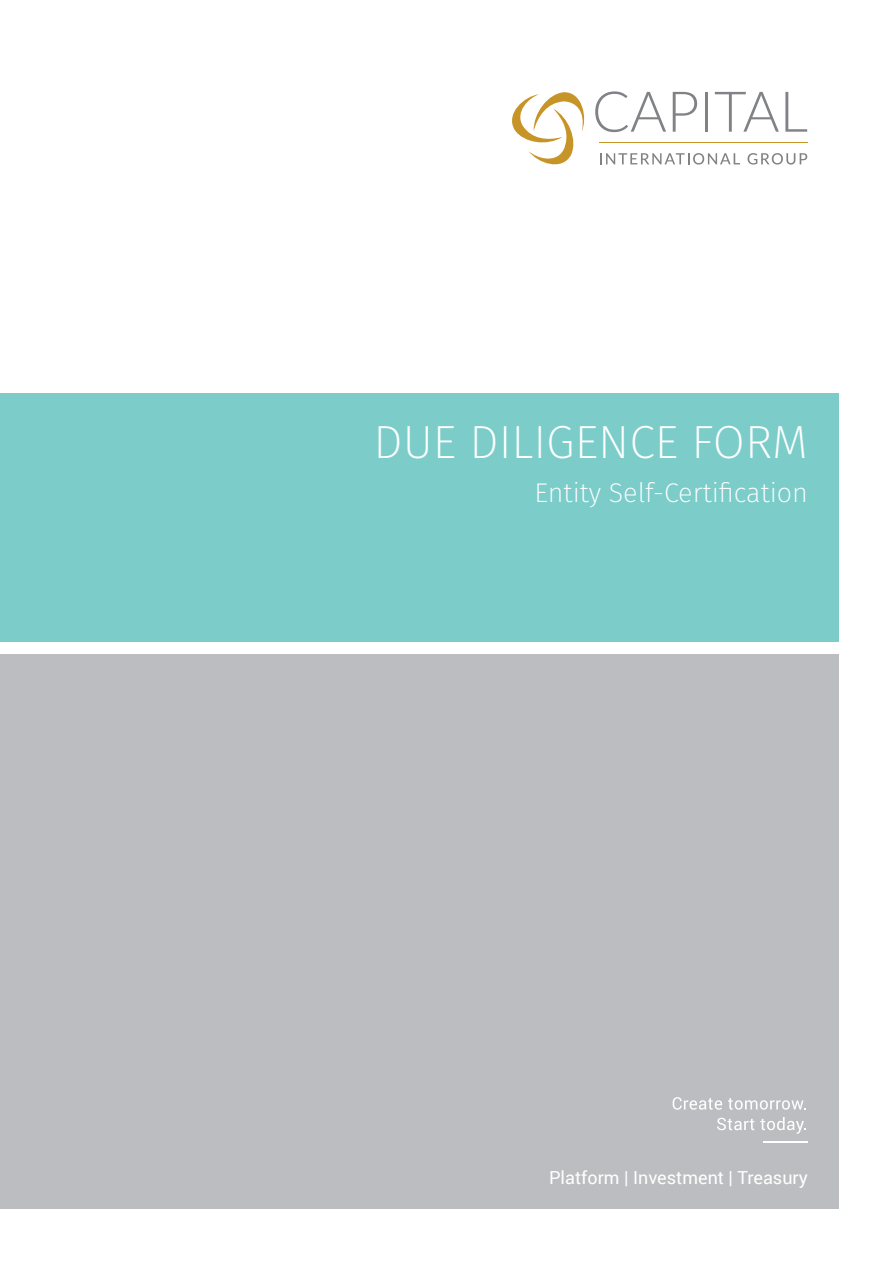
<style>
.page{position:relative;width:893px;height:1263px;background:#fff}
.page>*{position:absolute;margin:0;border:0;box-sizing:border-box;transform-origin:0 0}
.t1{font:200 46.5px "Fira Sans";color:#fff}
.t2{font:200 27px "Fira Sans";color:#fff}
.t3{font:18px "Roboto";color:#fff}
</style>
<div class="page">
<div style="left:0;top:655px;width:839px;height:554px;background:#bcbdc0"></div>
<div style="left:0;top:393px;width:839px;height:249px;background:#7ccdca"></div>
<svg style="left:512px;top:92px;width:73px;height:73px"></svg>
<svg style="left:595px;top:91px;width:71px;height:41px"></svg>
<svg style="left:673px;top:92px;width:24px;height:40px"></svg>
<hr style="left:705px;top:92px;width:3px;height:40px;background:#808285">
<svg style="left:715px;top:92px;width:64px;height:40px"></svg>
<svg style="left:785px;top:92px;width:22px;height:40px"></svg>
<svg style="left:600px;top:153px;width:140px;height:12px"></svg>
<svg style="left:747px;top:153px;width:60px;height:12px"></svg>
<hr style="left:599px;top:142px;width:209px;height:1px;background:#c79428">
<svg style="left:673px;top:1097px;width:49px;height:13px"></svg>
<svg style="left:728px;top:1098px;width:78px;height:12px"></svg>
<svg style="left:717px;top:1118px;width:37px;height:12px"></svg>
<svg style="left:760px;top:1117px;width:46px;height:17px"></svg>
<hr style="left:764px;top:1141px;width:44px;height:2px;background:#fff">
<h1 class="t1" style="left:373px;top:409px;width:436px">DUE DILIGENCE FORM</h1>
<h2 class="t2" style="left:535px;top:473px;width:275px">Entity Self-Certification</h2>
<p class="t3" style="left:549px;top:1165px;width:260px">Platform | Investment | Treasury</p>
</div>
